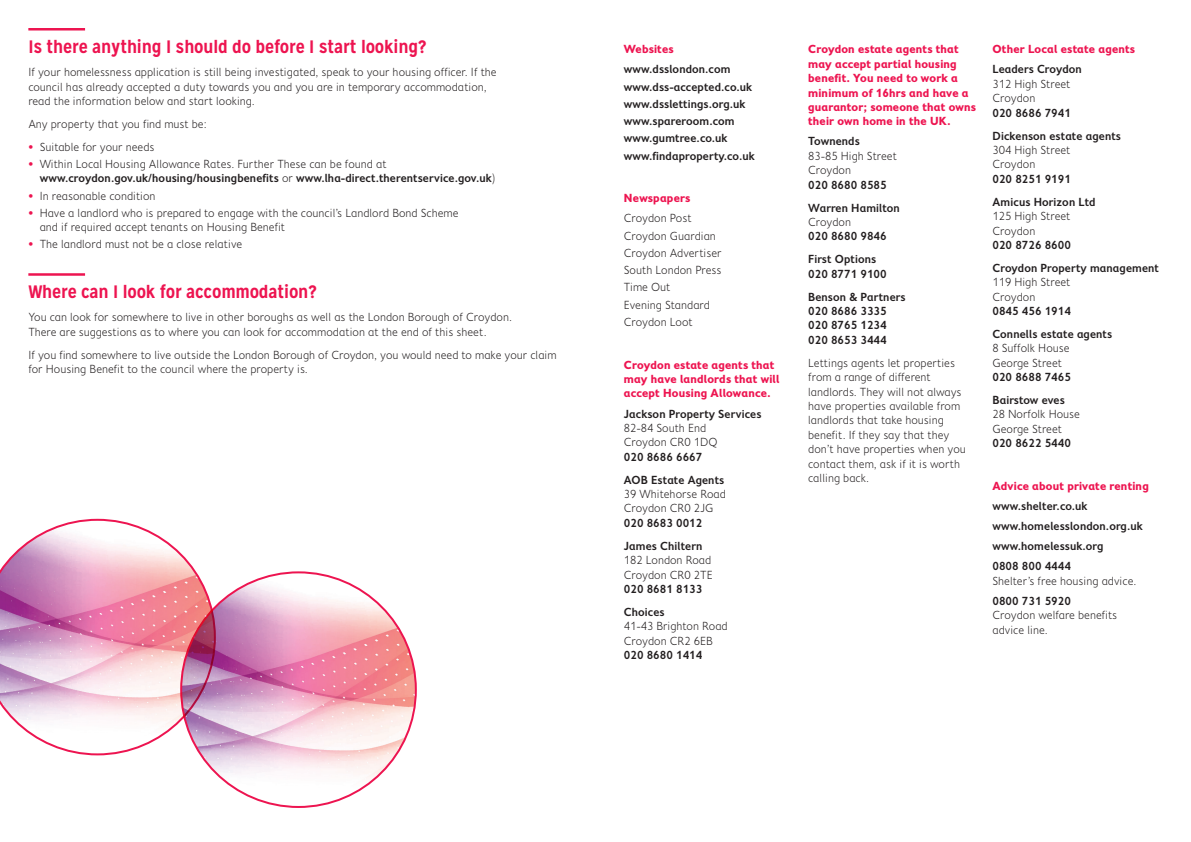
<style>
.page{position:relative;width:1191px;height:842px;background:#fff}
.page>*{position:absolute;margin:0;border:0;box-sizing:border-box;transform-origin:0 0}
.t1{font:700 18px "Mission Gothic";letter-spacing:-.01em;color:#ed1450}
.Body_text{font:300 12px/14.4px "Fiendstar";color:#231f20}
.Body_text-2{font:600 12px/14.4px "Fiendstar";color:#231f20}
.Headings{font:700 12px/14.4px "Fiendstar";color:#ed1450}
.Bulleted_text{font:300 12px/14.4px "Fiendstar";color:#231f20}
.Bulleted_text-2{font:600 12px/14.4px "Fiendstar";color:#231f20}
.s1{color:#ed1450}
.s2{font-weight:300;color:#ed1450}
.s3{font-weight:300}
.s4{font-weight:600}
</style>
<div class="page">
<hr style="left:28px;top:28px;width:57px;height:3px;background:#ed1450">
<hr style="left:28px;top:273px;width:57px;height:3px;background:#ed1450">
<svg style="left:0;top:519px;width:216px;height:236px"></svg>
<img style="left:181px;top:572px;width:235px;height:235px;border-radius:117px">
<h1 class="t1" style="left:28px;top:36px;width:399px">Is there anything I should do before I start looking?</h1>
<p class="Body_text" style="left:28px;top:65px;width:470px">If your homelessness application is still being investigated, speak to your housing officer. If the council has already accepted a duty towards you and you are in temporary accommodation, read the information below and start looking.</p>
<p class="Body_text" style="left:28px;top:117px;width:180px">Any property that you find must be:</p>
<p class="Bulleted_text" style="left:28px;top:140px;width:128px"><span class="s1">•</span> Suitable for your needs</p>
<p class="Bulleted_text-2" style="left:40px;top:157px;width:457px;text-indent:-11px"><span class="s2">•</span> <span class="s3">Within Local Housing Allowance Rates. Further These can be found at </span>www.croydon.gov.uk/housing/housingbenefits <span class="s3">or</span> www.lha-direct.therentservice.gov.uk<span class="s3">)</span></p>
<p class="Bulleted_text" style="left:28px;top:188px;width:129px"><span class="s1">•</span> In reasonable condition</p>
<p class="Bulleted_text" style="left:40px;top:206px;width:420px;text-indent:-11px"><span class="s1">•</span> Have a landlord who is prepared to engage with the council’s Landlord Bond Scheme and if required accept tenants on Housing Benefit</p>
<p class="Bulleted_text" style="left:28px;top:237px;width:215px"><span class="s1">•</span> The landlord must not be a close relative</p>
<h1 class="t1" style="left:28px;top:281px;width:290px">Where can I look for accommodation?</h1>
<p class="Body_text" style="left:28px;top:310px;width:485px">You can look for somewhere to live in other boroughs as well as the London Borough of Croydon.<br>There are suggestions as to where you can look for accommodation at the end of this sheet.</p>
<p class="Body_text" style="left:28px;top:347px;width:530px">If you find somewhere to live outside the London Borough of Croydon, you would need to make your claim for Housing Benefit to the council where the property is.</p>
<p class="Headings" style="left:624px;top:42px;width:52px">Websites</p>
<p class="Body_text-2" style="left:624px;top:62px;width:108px">www.dsslondon.com</p>
<p class="Body_text-2" style="left:624px;top:79px;width:130px">www.dss-accepted.co.uk</p>
<p class="Body_text-2" style="left:624px;top:97px;width:123px">www.dsslettings.org.uk</p>
<p class="Body_text-2" style="left:624px;top:114px;width:112px">www.spareroom.com</p>
<p class="Body_text-2" style="left:624px;top:131px;width:105px">www.gumtree.co.uk</p>
<p class="Body_text-2" style="left:624px;top:148px;width:132px">www.findaproperty.co.uk</p>
<p class="Headings" style="left:624px;top:191px;width:68px">Newspapers</p>
<p class="Body_text" style="left:624px;top:211px;width:69px">Croydon Post</p>
<p class="Body_text" style="left:624px;top:228px;width:94px">Croydon Guardian</p>
<p class="Body_text" style="left:624px;top:246px;width:99px">Croydon Advertiser</p>
<p class="Body_text" style="left:624px;top:263px;width:99px">South London Press</p>
<p class="Body_text" style="left:624px;top:280px;width:48px">Time Out</p>
<p class="Body_text" style="left:624px;top:297px;width:88px">Evening Standard</p>
<p class="Body_text" style="left:624px;top:315px;width:70px">Croydon Loot</p>
<p class="Headings" style="left:624px;top:357px;width:157px">Croydon estate agents that may have landlords that will accept Housing Allowance.</p>
<p class="Body_text-2" style="left:624px;top:406px;width:139px">Jackson Property Services<br><span class="s3">82-84 South End<br>Croydon CR0 1DQ<br></span>020 8686 6667</p>
<p class="Body_text" style="left:624px;top:472px;width:104px"><span class="s4">AOB Estate Agents<br></span>39 Whitehorse Road<br>Croydon CR0 2JG<br><span class="s4">020 8683 0012</span></p>
<p class="Body_text" style="left:624px;top:538px;width:90px"><span class="s4">James Chiltern<br></span>182 London Road<br>Croydon CR0 2TE<br><span class="s4">020 8681 8133</span></p>
<p class="Body_text" style="left:624px;top:605px;width:105px"><span class="s4">Choices<br></span>41-43 Brighton Road<br>Croydon CR2 6EB<br><span class="s4">020 8680 1414</span></p>
<p class="Headings" style="left:808px;top:42px;width:170px">Croydon estate agents that may accept partial housing benefit. You need to work a minimum of 16hrs and have a guarantor; someone that owns their own home in the UK.</p>
<p class="Body_text" style="left:808px;top:134px;width:90px"><span class="s4">Townends<br></span>83-85 High Street<br>Croydon<br><span class="s4">020 8680 8585</span></p>
<p class="Body_text-2" style="left:808px;top:200px;width:93px">Warren Hamilton<br><span class="s3">Croydon<br></span>020 8680 9846</p>
<p class="Body_text-2" style="left:808px;top:252px;width:80px">First Options<br>020 8771 9100</p>
<p class="Body_text-2" style="left:808px;top:289px;width:99px">Benson &amp; Partners<br>020 8686 3335<br>020 8765 1234<br>020 8653 3444</p>
<p class="Body_text" style="left:808px;top:355px;width:159px">Lettings agents let properties from a range of different landlords. They will not always have properties available from landlords that take housing benefit. If they say that they don’t have properties when you contact them, ask if it is worth calling back.</p>
<p class="Headings" style="left:992px;top:42px;width:144px">Other Local estate agents</p>
<p class="Body_text-2" style="left:992px;top:62px;width:91px">Leaders Croydon<br><span class="s3">312 High Street<br>Croydon<br></span>020 8686 7941</p>
<p class="Body_text-2" style="left:992px;top:128px;width:130px">Dickenson estate agents<br><span class="s3">304 High Street<br>Croydon<br></span>020 8251 9191</p>
<p class="Body_text-2" style="left:992px;top:194px;width:105px">Amicus Horizon Ltd<br><span class="s3">125 High Street<br>Croydon<br></span>020 8726 8600</p>
<p class="Body_text-2" style="left:992px;top:260px;width:168px">Croydon Property management<br><span class="s3">119 High Street<br>Croydon<br></span>0845 456 1914</p>
<p class="Body_text-2" style="left:992px;top:327px;width:121px">Connells estate agents<br><span class="s3">8 Suffolk House<br>George Street<br></span>020 8688 7465</p>
<p class="Body_text" style="left:992px;top:393px;width:89px"><span class="s4">Bairstow eves<br></span>28 Norfolk House<br>George Street<br><span class="s4">020 8622 5440</span></p>
<p class="Headings" style="left:992px;top:479px;width:158px">Advice about private renting</p>
<p class="Body_text-2" style="left:992px;top:499px;width:97px">www.shelter.co.uk</p>
<p class="Body_text-2" style="left:992px;top:519px;width:152px">www.homelesslondon.org.uk</p>
<p class="Body_text-2" style="left:992px;top:539px;width:113px">www.homelessuk.org</p>
<p class="Body_text" style="left:992px;top:559px;width:146px"><span class="s4">0808 800 4444<br></span>Shelter’s free housing advice.</p>
<p class="Body_text" style="left:992px;top:593px;width:126px"><span class="s4">0800 731 5920<br></span>Croydon welfare benefits advice line.</p>
</div>
